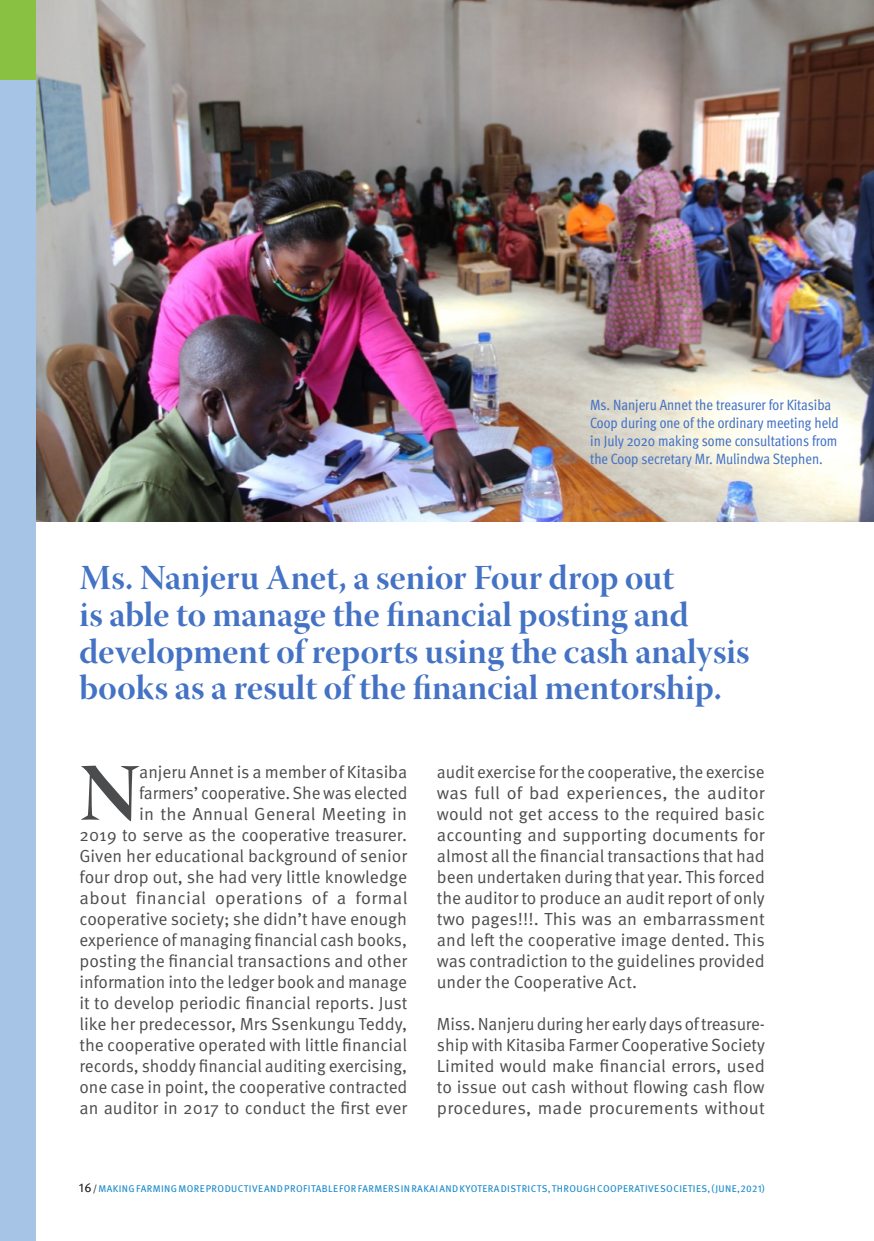
<style>
.page{position:relative;width:874px;height:1241px;background:#fff}
.page>*{position:absolute;margin:0;border:0;box-sizing:border-box;transform-origin:0 0}
.Paragraph_Style_1{font:81.2px "Warnock Pro Bold Disp";color:#4b4c4d}
.t1{font:35px/36.8px "Warnock Pro Bold Disp";color:#4472c4}
.Paragraph_Style_1-2{font:17.5px/21px "Meta Pro Norm";color:#4b4c4d;text-align:right}
.maintext{font:17.5px/21px "Meta Pro Norm";letter-spacing:.005em;color:#4b4c4d;text-align:justify}
.t2{font:condensed 14.88px/17.8px "Meta Pro";color:#4472c4}
.t3{font:9.8px "Meta Pro";letter-spacing:.04em;color:#1b8acb}
.s1{font-size:12.6px;color:#231f20}
.s2{color:#231f20}
</style>
<div class="page">
<div style="left:0;top:0;width:36px;height:1240px;background:#a6c4e6"></div>
<div style="left:0;top:0;width:36px;height:79px;background:#89c242"></div>
<img style="left:36px;top:0;width:837px;height:521px">
<p class="t2" style="left:590px;top:395px;width:250px">Ms. Nanjeru Annet the treasurer for Kitasiba Coop during one of the ordinary meeting held in July 2020 making some consultations from the Coop secretary Mr. Mulindwa Stephen.</p>
<p class="t1" style="left:79px;top:558px;width:671px">Ms. Nanjeru Anet, a senior Four drop out<br>is able to manage the financial posting and development of reports using the cash analysis books as a result of the financial mentorship.</p>
<p class="Paragraph_Style_1-2" style="left:79px;top:759px;width:329px">anjeru Annet is a member of Kitasiba farmers’ cooperative. She was elected<br>in the Annual General Meeting in<br>2019 to serve as the cooperative treasurer.<br>Given her educational background of senior four drop out, she had very little knowledge about financial operations of a formal cooperative society; she didn’t have enough experience of managing financial cash books, posting the financial transactions and other information into the ledger book and manage it to develop periodic financial reports. Just like her predecessor, Mrs Ssenkungu Teddy, the cooperative operated with little financial records, shoddy financial auditing exercising, one case in point, the cooperative contracted an auditor in 2017 to conduct the first ever</p>
<p class="Paragraph_Style_1-2" style="left:437px;top:759px;width:329px;text-align:justify">audit exercise for the cooperative, the exercise was full of bad experiences, the auditor would not get access to the required basic accounting and supporting documents for almost all the financial transactions that had been undertaken during that year. This forced the auditor to produce an audit report of only two pages!!!. This was an embarrassment and left the cooperative image dented. This was contradiction to the guidelines provided under the Cooperative Act.</p>
<p class="Paragraph_Style_1" style="left:79px;top:743px;width:61px">N</p>
<p class="maintext" style="left:437px;top:1011px;width:329px">Miss. Nanjeru during her early days of treasure&shy;ship with Kitasiba Farmer Cooperative Society Limited would make financial errors, used to issue out cash without flowing cash flow procedures, made procurements without</p>
<p class="t3" style="left:79px;top:1180px;width:687px"><span class="s1">16</span> <span class="s2">/</span> MAKING FARMING MORE PRODUCTIVE AND PROFITABLE FOR FARMERS IN RAKAI AND KYOTERA DISTRICTS, THROUGH COOPERATIVE SOCIETIES, (JUNE,2021)</p>
</div>
